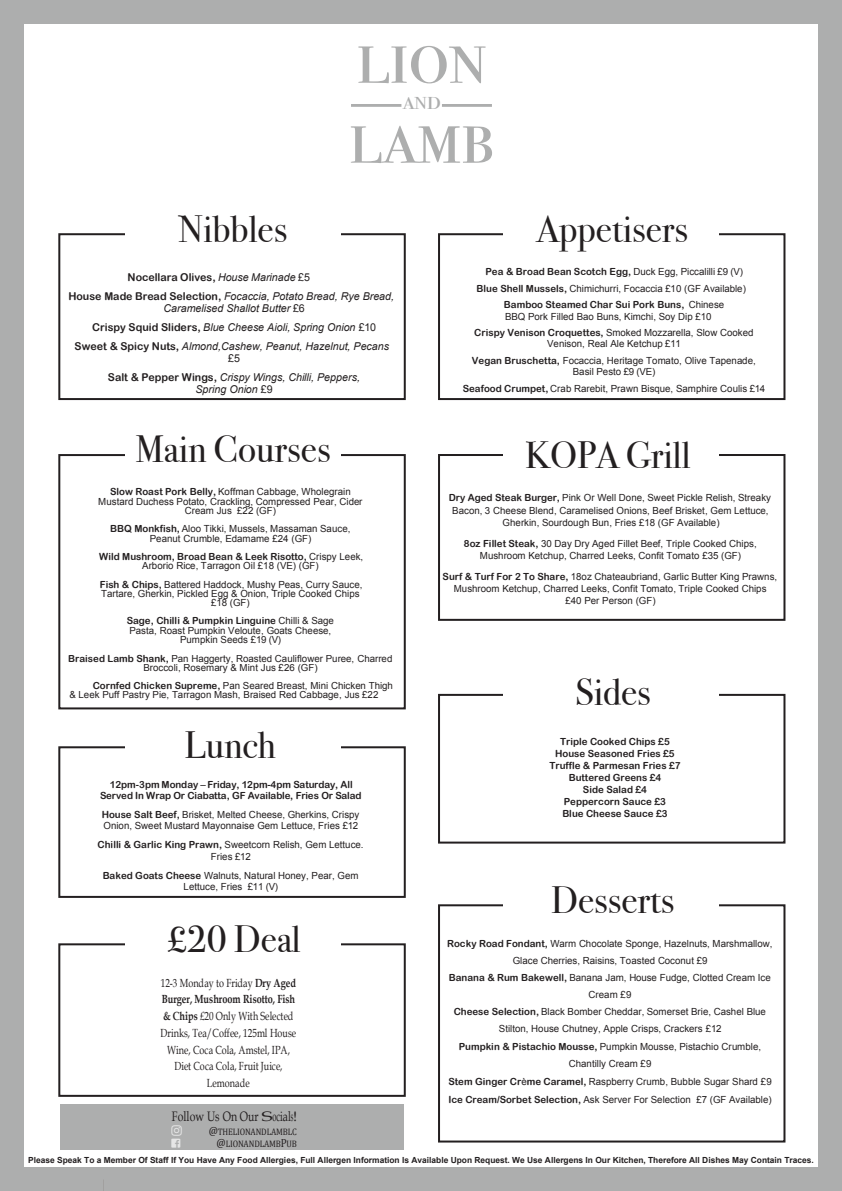
<style>
.page{position:relative;width:842px;height:1191px;background:#adaeae}
.page>*{position:absolute;margin:0;border:0;box-sizing:border-box;transform-origin:0 0}
.t1{font:79.9px "Bodoni Svty Two SCITCTT";color:#adaeae}
.t2{font:38px "Bodoni Svty Two ITCTT";color:#231f20}
.t3{font:26.6px "Bodoni Svty Two SCITCTT";color:#adaeae}
.t4{font:13.7px "Book Antiqua";letter-spacing:.005em;color:#231f20;scale:.77 1}
.t5{font:11.8px/16.7px "Book Antiqua";color:#231f20;text-align:center;scale:.77 1}
.t6{font:italic 10.8px/12.4px "Arial";letter-spacing:.005em;color:#231f20;text-align:center}
.t7{font:10.8px "Arial Rounded MT Bold";color:#231f20}
.t8{font:9.8px/17.3px "Arial";color:#231f20;text-align:center}
.t9{font:9.8px/12px "Arial Rounded MT Bold";color:#231f20;text-align:center}
.t10{font:9.7px/9.4px "Arial";color:#231f20;text-align:center}
.t11{font:9.4px/12.4px "Cambria";letter-spacing:-.02em;color:#231f20;text-align:right;scale:.89 1}
.t12{font:700 8.4px "Arial";color:#231f20}
.s1{font-family:"Arial";font-style:italic}
.s2{font-family:"Arial"}
.s3{font-family:"Arial Rounded MT Bold";font-style:normal}
.s4{font-style:normal}
.s5{font-family:"Arial Rounded MT Bold"}
.s6{font-weight:700}
.s7{font-family:"Gill Sans"}
.s8{font-size:11.8px}
</style>
<div class="page">
<div style="left:24px;top:24px;width:794px;height:1142px;background:#fff"></div>
<div style="left:60px;top:1104px;width:343px;height:45px;background:#adaeae"></div>
<div style="left:58px;top:233px;width:348px;height:167px;border:2px solid #231f20"></div>
<div style="left:438px;top:233px;width:347px;height:167px;border:2px solid #231f20"></div>
<div style="left:58px;top:454px;width:348px;height:255px;border:2px solid #231f20"></div>
<div style="left:438px;top:454px;width:347px;height:167px;border:2px solid #231f20"></div>
<div style="left:58px;top:746px;width:348px;height:152px;border:2px solid #231f20"></div>
<div style="left:58px;top:943px;width:348px;height:153px;border:2px solid #231f20"></div>
<div style="left:438px;top:904px;width:347px;height:238px;border:2px solid #231f20"></div>
<div style="left:438px;top:694px;width:347px;height:149px;border:2px solid #231f20"></div>
<div style="left:125px;top:216px;width:215px;height:41px;background:#fff"></div>
<div style="left:503px;top:216px;width:215px;height:41px;background:#fff"></div>
<div style="left:125px;top:433px;width:215px;height:42px;background:#fff"></div>
<div style="left:503px;top:422px;width:215px;height:55px;background:#fff"></div>
<div style="left:125px;top:728px;width:215px;height:42px;background:#fff"></div>
<div style="left:503px;top:674px;width:215px;height:42px;background:#fff"></div>
<div style="left:125px;top:923px;width:215px;height:42px;background:#fff"></div>
<div style="left:503px;top:884px;width:215px;height:42px;background:#fff"></div>
<img style="left:351px;top:105px;width:141px;height:1px">
<h1 class="t1" style="left:356px;top:8px;width:132px">lion</h1>
<h3 class="t3" style="left:403px;top:84px;width:40px">and</h3>
<h1 class="t1" style="left:349px;top:88px;width:147px">lamb</h1>
<h2 class="t2" style="left:178px;top:198px;width:110px">Nibbles</h2>
<h2 class="t2" style="left:536px;top:197px;width:153px">Appetisers</h2>
<p class="t7" style="left:128px;top:271px;width:184px">Nocellara Olives, <span class="s1">House Marinade</span> <span class="s2">£5</span></p>
<p class="t6" style="left:68px;top:290px;width:327px"><span class="s3">House Made Bread Selection,</span> Focaccia, Potato Bread, Rye Bread,<br>Caramelised Shallot Butter <span class="s4">£6</span></p>
<p class="t6" style="left:75px;top:318px;width:316px;line-height:18.6px"><span class="s3">Crispy Squid Sliders,</span> Blue Cheese Aioli, Spring Onion <span class="s4">£10<br></span><span class="s3">Sweet &amp; Spicy Nuts,</span> Almond,Cashew, Peanut, Hazelnut, Pecans</p>
<p class="t6" style="left:108px;top:349px;width:254px;line-height:18.9px"><span class="s4">£5<br></span><span class="s3">Salt &amp; Pepper Wings,</span> Crispy Wings, Chilli, Peppers,</p>
<p class="t6" style="left:195px;top:383px;width:79px">Spring Onion <span class="s4">£9</span></p>
<h2 class="t2" style="left:135px;top:418px;width:197px">Main Courses</h2>
<p class="t8" style="left:98px;top:487px;width:266px;line-height:9.4px"><span class="s5">Slow Roast Pork Belly,</span> Koffman Cabbage, Wholegrain<br>Mustard Duchess Potato, Crackling, Compressed Pear, Cider<br>Cream Jus £22 (GF)</p>
<p class="t8" style="left:110px;top:524px;width:242px;line-height:9.4px"><span class="s5">BBQ Monkfish,</span> Aloo Tikki, Mussels, Massaman Sauce,<br>Peanut Crumble, Edamame £24 (GF)</p>
<p class="t9" style="left:99px;top:550px;width:266px">Wild Mushroom, Broad Bean &amp; Leek Risotto, <span class="s2">Crispy Leek,</span></p>
<p class="t8" style="left:100px;top:557px;width:264px;line-height:18.2px">Arborio Rice, Tarragon Oil £18 (VE) (GF)<br><span class="s5">Fish &amp; Chips,</span> Battered Haddock, Mushy Peas, Curry Sauce,</p>
<p class="t8" style="left:101px;top:589px;width:260px;line-height:9.4px">Tartare, Gherkin, Pickled Egg &amp; Onion, Triple Cooked Chips £18 (GF)</p>
<p class="t9" style="left:127px;top:615px;width:209px">Sage, Chilli &amp; Pumpkin Linguine <span class="s2">Chilli &amp; Sage</span></p>
<p class="t8" style="left:129px;top:626px;width:203px;line-height:9.2px">Pasta, Roast Pumpkin Veloute, Goats Cheese,<br>Pumpkin Seeds £19 (V)</p>
<p class="t10" style="left:68px;top:653px;width:326px"><span class="s5">Braised Lamb Shank,</span> Pan Haggerty, Roasted Cauliflower Puree, Charred<br>Broccoli, Rosemary &amp; Mint Jus £26 (GF)</p>
<p class="t10" style="left:69px;top:681px;width:325px;line-height:9.1px;text-align:left;text-indent:23px"><span class="s5">Cornfed Chicken Supreme,</span> Pan Seared Breast, Mini Chicken Thigh &amp; Leek Puff Pastry Pie, Tarragon Mash, Braised Red Cabbage, Jus £22</p>
<h2 class="t2" style="left:185px;top:714px;width:93px">Lunch</h2>
<p class="t9" style="left:100px;top:778px;width:263px;line-height:11.4px">12pm-3pm Monday <span class="s2">–</span> Friday, 12pm-4pm Saturday, All<br>Served In Wrap Or Ciabatta, GF Available, Fries Or Salad</p>
<p class="t8" style="left:102px;top:808px;width:259px;line-height:11.4px;text-align:left"><span class="s5">House Salt Beef,</span> Brisket, Melted Cheese, Gherkins, Crispy<br>Onion, Sweet Mustard Mayonnaise Gem Lettuce, Fries £12</p>
<p class="t8" style="left:98px;top:839px;width:267px;line-height:11.4px"><span class="s5">Chilli &amp; Garlic King Prawn,</span> Sweetcorn Relish, Gem Lettuce.<br>Fries £12</p>
<p class="t8" style="left:103px;top:869px;width:257px;line-height:11.6px"><span class="s5">Baked Goats Cheese</span> Walnuts, Natural Honey, Pear, Gem<br>Lettuce, Fries £11 (V)</p>
<h2 class="t2" style="left:167px;top:907px;width:135px">£20 Deal</h2>
<p class="t5" style="left:161px;top:974px;width:177px">12-3 Monday to Friday <span class="s6">Dry Aged<br>Burger, Mushroom Risotto, Fish &amp; Chips</span> £20 Only With Selected<br>Drinks, Tea/Coffee, 125ml House<br>Wine, Coca Cola, Amstel, IPA,<br>Diet Coca Cola, Fruit Juice,<br>Lemonade</p>
<h3 class="t4" style="left:172px;top:1108px;width:164px">Follow Us On Our Socials<span class="s7">!</span></h3>
<p class="t11" style="left:209px;top:1125px;width:101px"><span class="s8">@</span>THELIONANDLAMBLC <span class="s8">@</span>LIONANDLAMB<span class="s8">P</span>UB</p>
<p class="t9" style="left:486px;top:265px;width:259px">Pea &amp; Broad Bean Scotch Egg, <span class="s2">Duck Egg, Piccalilli £9 (V)</span></p>
<p class="t8" style="left:476px;top:279px;width:271px"><span class="s5">Blue Shell Mussels,</span> Chimichurri, Focaccia £10 (GF Available)</p>
<p class="t9" style="left:504px;top:298px;width:222px">Bamboo Steamed Char Sui Pork Buns, <span class="s2">Chinese</span></p>
<p class="t8" style="left:474px;top:308px;width:281px;line-height:16.3px;text-align:left;text-indent:31px">BBQ Pork Filled Bao Buns, Kimchi, Soy Dip £10<br><span class="s5">Crispy Venison Croquettes,</span> Smoked Mozzarella, Slow Cooked</p>
<p class="t8" style="left:472px;top:336px;width:285px;line-height:16.5px">Venison, Real Ale Ketchup £11<br><span class="s5">Vegan Bruschetta,</span> Focaccia, Heritage Tomato, Olive Tapenade,</p>
<p class="t8" style="left:463px;top:364px;width:304px;line-height:16.3px">Basil Pesto £9 (VE)<br><span class="s5">Seafood Crumpet,</span> Crab Rarebit, Prawn Bisque, Samphire Coulis £14</p>
<h2 class="t2" style="left:525px;top:424px;width:167px">KOPA Grill</h2>
<p class="t8" style="left:449px;top:492px;width:324px;line-height:12.3px"><span class="s5">Dry Aged Steak Burger,</span> Pink Or Well Done, Sweet Pickle Relish, Streaky<br>Bacon, 3 Cheese Blend, Caramelised Onions, Beef Brisket, Gem Lettuce,<br>Gherkin, Sourdough Bun, Fries £18 (GF Available)</p>
<p class="t8" style="left:464px;top:537px;width:294px;line-height:12.4px"><span class="s5">8oz Fillet Steak,</span> 30 Day Dry Aged Fillet Beef, Triple Cooked Chips,<br>Mushroom Ketchup, Charred Leeks, Confit Tomato £35 (GF)</p>
<p class="t8" style="left:443px;top:570px;width:336px;line-height:12.3px"><span class="s5">Surf &amp; Turf For 2 To Share,</span> 18oz Chateaubriand, Garlic Butter King Prawns,<br>Mushroom Ketchup, Charred Leeks, Confit Tomato, Triple Cooked Chips<br>£40 Per Person (GF)</p>
<h2 class="t2" style="left:575px;top:661px;width:77px">Sides</h2>
<p class="t9" style="left:549px;top:735px;width:133px">Triple Cooked Chips £5<br>House Seasoned Fries £5<br>Truffle &amp; Parmesan Fries £7<br>Buttered Greens £4<br>Side Salad £4<br>Peppercorn Sauce £3<br>Blue Cheese Sauce £3</p>
<h2 class="t2" style="left:551px;top:869px;width:125px">Desserts</h2>
<p class="t8" style="left:447px;top:935px;width:327px"><span class="s5">Rocky Road Fondant,</span> Warm Chocolate Sponge, Hazelnuts, Marshmallow, Glace Cherries, Raisins, Toasted Coconut £9<br><span class="s5">Banana &amp; Rum Bakewell,</span> Banana Jam, House Fudge, Clotted Cream Ice Cream £9<br><span class="s5">Cheese Selection,</span> Black Bomber Cheddar, Somerset Brie, Cashel Blue Stilton, House Chutney, Apple Crisps, Crackers £12<br><span class="s5">Pumpkin &amp; Pistachio Mousse,</span> Pumpkin Mousse, Pistachio Crumble, Chantilly Cream £9<br><span class="s5">Stem Ginger Cr</span>è<span class="s5">me Caramel,</span> Raspberry Crumb, Bubble Sugar Shard £9<br><span class="s5">Ice Cream/Sorbet Selection,</span> Ask Server For Selection £7 (GF Available)</p>
<p class="t12" style="left:28px;top:1154px;width:787px">Please Speak To a Member Of Staff If You Have Any Food Allergies, Full Allergen Information Is Available Upon Request. We Use Allergens In Our Kitchen, Therefore All Dishes May Contain Traces.</p>
</div>
